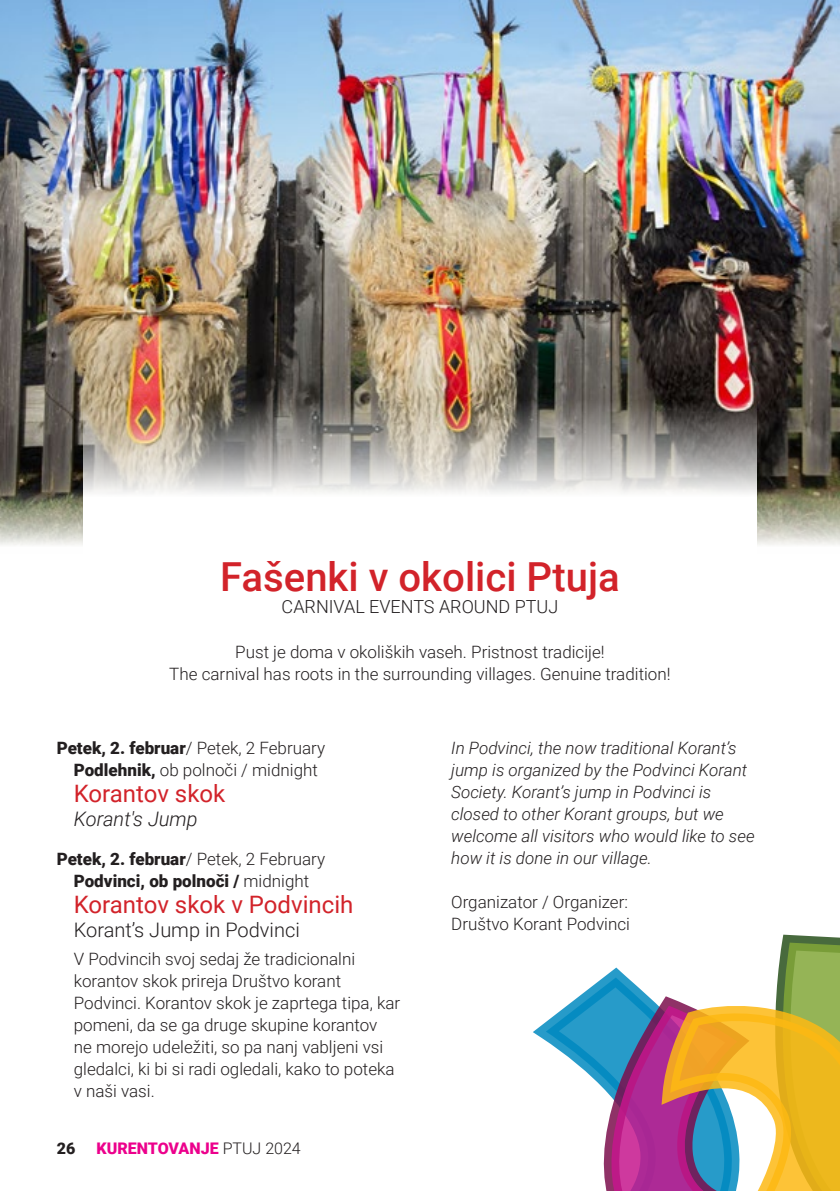
<style>
.page{position:relative;width:840px;height:1191px;background:#fff}
.page>*{position:absolute;margin:0;border:0;box-sizing:border-box;transform-origin:0 0}
.t1{font:500 40px "Roboto";color:#d2232a}
.t2{font:24px "Roboto";color:#d2232a}
.t3{font:300 20px "Roboto";color:#231f20}
.t4{font:italic 300 20px "Roboto";color:#231f20}
.t5{font:300 18px "Roboto";color:#231f20}
.t6{font:300 17px/22px "Roboto";color:#231f20}
.t7{font:italic 300 17px/22px "Roboto";color:#231f20}
.t8{font:900 17px "Roboto";color:#231f20}
.t9{font:900 16px "Roboto";color:#ec008c}
.t10{font:900 16px "Roboto";color:#231f20}
.s1{font-weight:900}
.s2{font-weight:300}
.s3{font-weight:300;color:#231f20}
</style>
<div class="page">
<img style="left:0;top:0;width:839px;height:545px">
<svg style="left:83px;top:387px;width:673px;height:158px"></svg>
<svg style="left:533px;top:987px;width:58px;height:80px"></svg>
<svg style="left:580px;top:996px;width:11px;height:80px"></svg>
<svg style="left:591px;top:934px;width:248px;height:257px"></svg>
<p class="t1" style="left:220px;top:549px;width:401px">Fašenki v okolici Ptuja</p>
<p class="t5" style="left:281px;top:594px;width:278px">CARNIVAL EVENTS AROUND PTUJ</p>
<p class="t6" style="left:235px;top:640px;width:371px">Pust je doma v okoliških vaseh. Pristnost tradicije!</p>
<p class="t6" style="left:169px;top:662px;width:502px">The carnival has roots in the surrounding villages. Genuine tradition!</p>
<p class="t6" style="left:57px;top:736px;width:270px"><span class="s1">Petek, 2. februar</span>/ Petek, 2 February</p>
<p class="t6" style="left:74px;top:758px;width:245px"><span class="s1">Podlehnik,</span> ob polnoči / midnight</p>
<p class="t2" style="left:74px;top:776px;width:153px">Korantov skok</p>
<p class="t4" style="left:74px;top:805px;width:125px">Korant's Jump</p>
<p class="t6" style="left:57px;top:847px;width:270px"><span class="s1">Petek, 2. februar</span>/ Petek, 2 February</p>
<p class="t8" style="left:74px;top:869px;width:237px">Podvinci, ob polnoči / <span class="s2">midnight</span></p>
<p class="t2" style="left:74px;top:887px;width:281px">Korantov skok v Podvincih</p>
<p class="t3" style="left:74px;top:916px;width:227px">Korant’s Jump in Podvinci</p>
<p class="t6" style="left:74px;top:947px;width:328px">V Podvincih svoj sedaj že tradicionalni korantov skok prireja Društvo korant Podvinci. Korantov skok je zaprtega tipa, kar pomeni, da se ga druge skupine korantov<br>ne morejo udeležiti, so pa nanj vabljeni vsi gledalci, ki bi si radi ogledali, kako to poteka v naši vasi.</p>
<p class="t10" style="left:57px;top:1136px;width:20px">26</p>
<p class="t9" style="left:96px;top:1136px;width:206px">KURENTOVANJE <span class="s3">PTUJ 2024</span></p>
<p class="t7" style="left:451px;top:736px;width:305px">In Podvinci, the now traditional Korant’s jump is organized by the Podvinci Korant Society. Korant’s jump in Podvinci is closed to other Korant groups, but we welcome all visitors who would like to see how it is done in our village.</p>
<p class="t6" style="left:451px;top:890px;width:180px">Organizator / Organizer:<br>Društvo Korant Podvinci</p>
</div>
